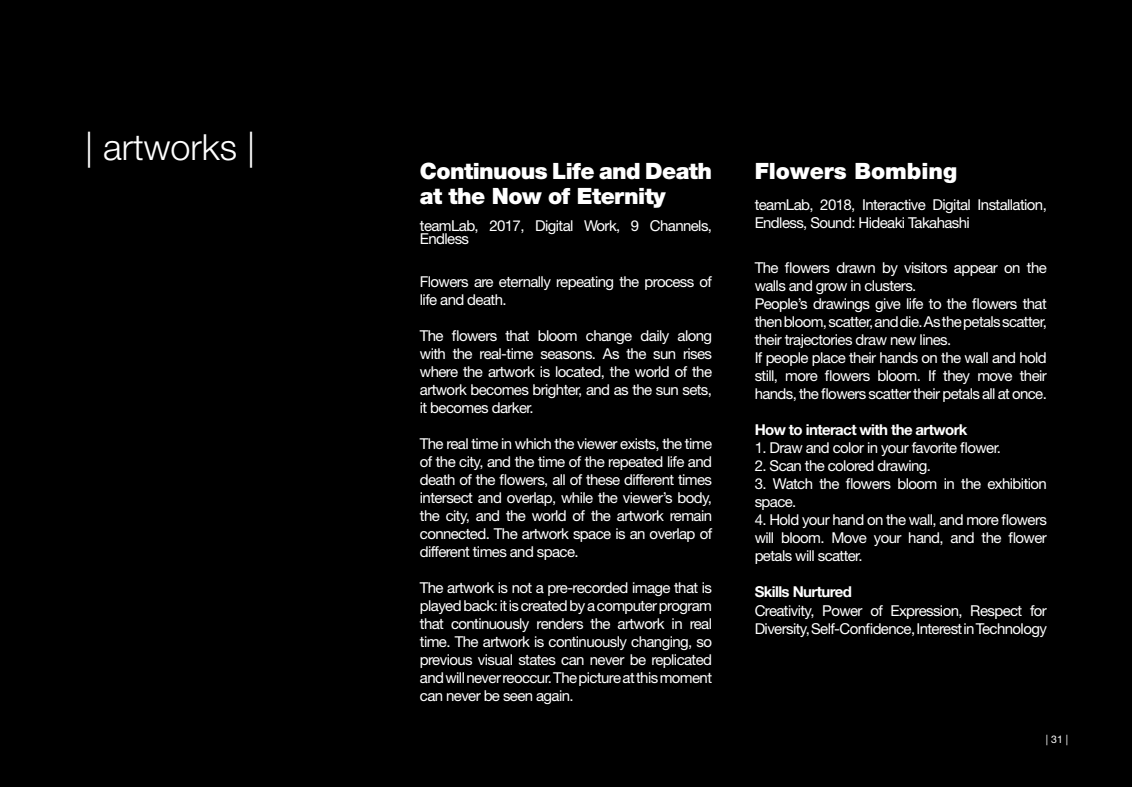
<style>
.page{position:relative;width:1132px;height:787px;background:#fff}
.page>*{position:absolute;margin:0;border:0;box-sizing:border-box;transform-origin:0 0}
.t1{font:300 36px "Helvetica Neue LT Std";color:#fff}
.t2{font:900 22.5px/24.8px "Helvetica Neue LT Std";letter-spacing:-.025em;color:#fff}
.t3{font:900 22.5px "Helvetica Neue LT Std";color:#fff}
.t4{font:15px/18px "Helvetica Neue LT Std";letter-spacing:-.04em;color:#fff}
.t5{font:700 15px "Helvetica Neue LT Std";letter-spacing:-.04em;color:#fff}
.t6{font:10.5px "Helvetica Neue LT Std";color:#fff}
</style>
<div class="page">
<div style="left:0;top:0;width:1131px;height:787px;background:#000"></div>
<h1 class="t1" style="left:85px;top:125px;width:172px">| artworks |</h1>
<h2 class="t2" style="left:420px;top:158px;width:293px">Continuous Life and Death at the Now of Eternity</h2>
<p class="t4" style="left:420px;top:218px;width:293px;line-height:13.5px">teamLab, 2017, Digital Work, 9 Channels,<br>Endless</p>
<p class="t4" style="left:420px;top:273px;width:293px">Flowers are eternally repeating the process of life and death.</p>
<p class="t4" style="left:420px;top:327px;width:294px;text-align:justify">The flowers that bloom change daily along with the real-time seasons. As the sun rises where the artwork is located, the world of the artwork becomes brighter, and as the sun sets, it becomes darker.</p>
<p class="t4" style="left:420px;top:435px;width:294px;text-align:justify">The real time in which the viewer exists, the time of the city, and the time of the repeated life and death of the flowers, all of these different times intersect and overlap, while the viewer’s body, the city, and the world of the artwork remain connected. The artwork space is an overlap of different times and space.</p>
<p class="t4" style="left:420px;top:579px;width:294px;text-align:justify">The artwork is not a pre-recorded image that is played back: it is created by a computer program that continuously renders the artwork in real time. The artwork is continuously changing, so previous visual states can never be replicated and will never reoccur. The picture at this moment can never be seen again.</p>
<h2 class="t3" style="left:754px;top:157px;width:204px">Flowers Bombing</h2>
<p class="t4" style="left:754px;top:196px;width:293px">teamLab, 2018, Interactive Digital Installation,<br>Endless, Sound: Hideaki Takahashi</p>
<p class="t4" style="left:754px;top:259px;width:293px">The flowers drawn by visitors appear on the walls and grow in clusters.<br>People’s drawings give life to the flowers that then bloom, scatter, and die. As the petals scatter, their trajectories draw new lines.<br>If people place their hands on the wall and hold still, more flowers bloom. If they move their hands, the flowers scatter their petals all at once.</p>
<p class="t5" style="left:754px;top:421px;width:214px">How to interact with the artwork</p>
<p class="t4" style="left:754px;top:439px;width:247px">1. Draw and color in your favorite flower.</p>
<p class="t4" style="left:754px;top:457px;width:178px">2. Scan the colored drawing.</p>
<p class="t4" style="left:754px;top:475px;width:293px">3. Watch the flowers bloom in the exhibition space.</p>
<p class="t4" style="left:754px;top:511px;width:293px;text-align:justify">4. Hold your hand on the wall, and more flowers will bloom. Move your hand, and the flower petals will scatter.</p>
<p class="t5" style="left:754px;top:583px;width:99px">Skills Nurtured</p>
<p class="t4" style="left:754px;top:601px;width:293px">Creativity, Power of Expression, Respect for<br>Diversity, Self-Confidence, Interest in Technology</p>
<p class="t6" style="left:1045px;top:733px;width:24px">| 31 |</p>
</div>
